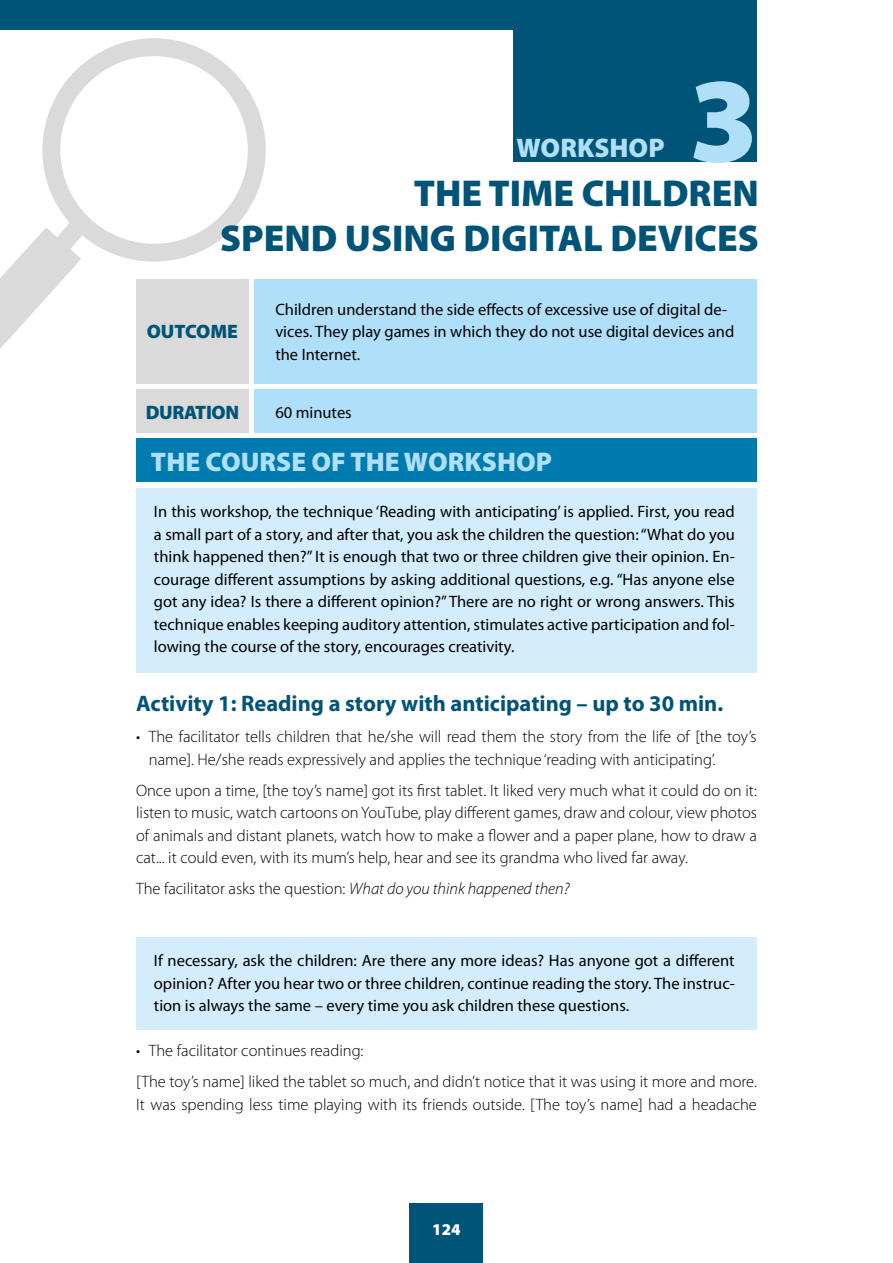
<style>
.page{position:relative;width:893px;height:1263px;background:#fff}
.page>*{position:absolute;margin:0;border:0;box-sizing:border-box;transform-origin:0 0}
.t1{font:900 121.5px "Myriad Pro";color:#afdff9}
.t2{font:900 37.5px/45px "Myriad Pro";color:#005477;text-align:right}
.t3{font:900 27px "Myriad Pro";color:#afdff9}
.t4{font:700 22.5px "Myriad Pro";color:#005477}
.t5{font:900 19.5px "Myriad Pro";letter-spacing:-.02em;color:#005477}
.t6{font:900 19.5px "Myriad Pro";color:#005477}
.t7{font:16.5px/22.5px "Myriad Pro";color:#000;text-align:justify}
.t8{font:300 16.5px/22.5px "Myriad Pro";color:#000}
.t9{font:900 16.5px "Myriad Pro";color:#fff}
.s1{font-style:italic}
</style>
<div class="page">
<div style="left:410px;top:1203px;width:73px;height:60px;background:#005477"></div>
<svg style="left:0;top:38px;width:266px;height:311px"></svg>
<div style="left:254px;top:390px;width:503px;height:43px;background:#afdff9"></div>
<div style="left:136px;top:438px;width:621px;height:44px;background:#007baf"></div>
<div style="left:513px;top:0;width:244px;height:162px;background:#005477"></div>
<div style="left:0;top:0;width:757px;height:30px;background:#005477"></div>
<div style="left:254px;top:279px;width:503px;height:104px;background:#afdff9"></div>
<div style="left:136px;top:279px;width:113px;height:104px;background:#dadada"></div>
<div style="left:136px;top:390px;width:113px;height:43px;background:#dadada"></div>
<div style="left:136px;top:488px;width:621px;height:185px;background:#d4edfc"></div>
<div style="left:136px;top:938px;width:621px;height:92px;background:#d4edfc"></div>
<h1 class="t1" style="left:689px;top:52px;width:71px">3</h1>
<h2 class="t2" style="left:220px;top:171px;width:540px">THE TIME CHILDREN<br>SPEND USING DIGITAL DEVICES</h2>
<h3 class="t3" style="left:516px;top:133px;width:150px">WORKSHOP</h3>
<p class="t6" style="left:147px;top:321px;width:93px">OUTCOME</p>
<p class="t5" style="left:146px;top:401px;width:95px">DURATION</p>
<p class="t7" style="left:275px;top:298px;width:460px;text-align:left">Children understand the side effects of excessive use of digital de&shy;vices. They play games in which they do not use digital devices and the Internet.</p>
<p class="t7" style="left:275px;top:401px;width:78px">60 minutes</p>
<h3 class="t3" style="left:151px;top:446px;width:403px">THE COURSE OF THE WORKSHOP</h3>
<p class="t7" style="left:154px;top:501px;width:582px">In this workshop, the technique ‘Reading with anticipating’ is applied. First, you read a small part of a story, and after that, you ask the children the question: “What do you think happened then?” It is enough that two or three children give their opinion. En&shy;courage different assumptions by asking additional questions, e.g. “Has anyone else got any idea? Is there a different opinion?” There are no right or wrong answers. This technique enables keeping auditory attention, stimulates active participation and fol&shy;lowing the course of the story, encourages creativity.</p>
<h3 class="t4" style="left:136px;top:691px;width:589px">Activity 1: Reading a story with anticipating – up to 30 min.</h3>
<p class="t8" style="left:149px;top:726px;width:609px;text-indent:-13px">• The facilitator tells children that he/she will read them the story from the life of [the toy’s name]. He/she reads expressively and applies the technique ‘reading with anticipating’.</p>
<p class="t8" style="left:136px;top:779px;width:622px;text-align:justify">Once upon a time, [the toy’s name] got its first tablet. It liked very much what it could do on it: listen to music, watch cartoons on YouTube, play different games, draw and colour, view photos of animals and distant planets, watch how to make a flower and a paper plane, how to draw a cat... it could even, with its mum’s help, hear and see its grandma who lived far away.</p>
<p class="t8" style="left:136px;top:878px;width:435px">The facilitator asks the question: <span class="s1">What do you think happened then?</span></p>
<p class="t7" style="left:154px;top:950px;width:582px">If necessary, ask the children: Are there any more ideas? Has anyone got a different opinion? After you hear two or three children, continue reading the story. The instruc&shy;tion is always the same – every time you ask children these questions.</p>
<p class="t8" style="left:136px;top:1036px;width:622px;line-height:31px">• The facilitator continues reading:<br>[The toy’s name] liked the tablet so much, and didn’t notice that it was using it more and more.</p>
<p class="t8" style="left:136px;top:1093px;width:622px">It was spending less time playing with its friends outside. [The toy’s name] had a headache</p>
<p class="t9" style="left:432px;top:1220px;width:30px">124</p>
</div>
